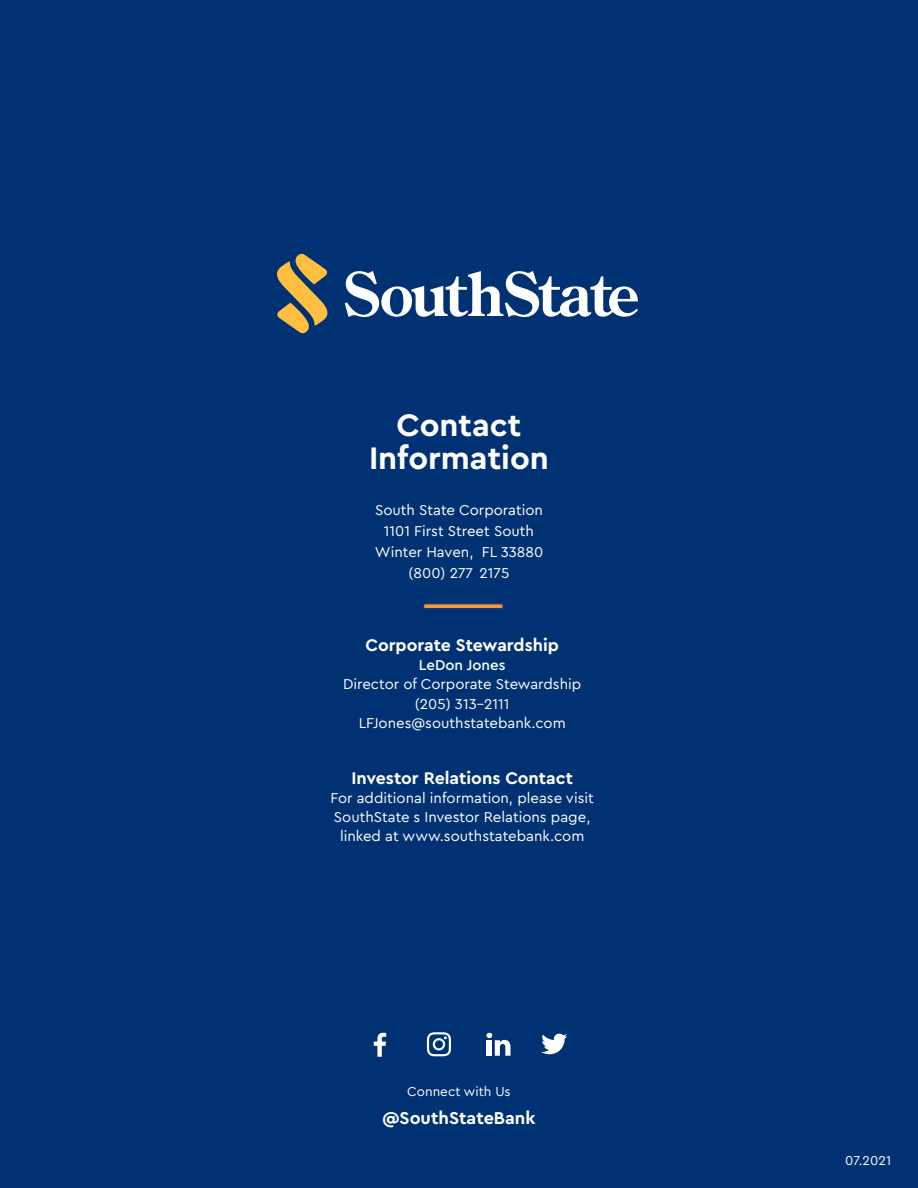
<style>
.page{position:relative;width:918px;height:1188px;background:#003273}
.page>*{position:absolute;margin:0;border:0;box-sizing:border-box;transform-origin:0 0}
.t1{font:700 32.55px/32.5px "Cera Pro";color:#fff;text-align:center}
.t2{font:700 18px "Cera Pro";color:#fff}
.t3{font:700 17.7px "Cera Pro";color:#fff}
.t4{font:15px/19px "Cera Pro";color:#fff;text-align:center}
.t5{font:500 15px "Cera Pro";color:#fff}
.t6{font:13.5px "Cera Pro";color:#fff}
</style>
<div class="page">
<svg style="left:423px;top:603px;width:81px;height:6px"></svg>
<svg style="left:345px;top:271px;width:293px;height:46px"></svg>
<svg style="left:277px;top:254px;width:51px;height:79px"></svg>
<svg style="left:374px;top:1033px;width:12px;height:24px"></svg>
<svg style="left:486px;top:1033px;width:25px;height:23px"></svg>
<svg style="left:541px;top:1034px;width:26px;height:20px"></svg>
<svg style="left:427px;top:1032px;width:24px;height:24px"></svg>
<h1 class="t1" style="left:369px;top:408px;width:181px">Contact<br>Information</h1>
<p class="t4" style="left:375px;top:498px;width:170px;line-height:21px">South State Corporation<br>1101 First Street South<br>Winter Haven, FL 33880 (800) 277 2175</p>
<h4 class="t3" style="left:365px;top:634px;width:195px">Corporate Stewardship</h4>
<p class="t5" style="left:419px;top:655px;width:88px">LeDon Jones</p>
<p class="t4" style="left:343px;top:674px;width:240px">Director of Corporate Stewardship (205) 313–2111<br>LFJones@southstatebank.com</p>
<h4 class="t3" style="left:351px;top:766px;width:223px">Investor Relations Contact</h4>
<p class="t4" style="left:331px;top:788px;width:265px">For additional information, please visit<br>SouthState s Investor Relations page, linked at www.southstatebank.com</p>
<p class="t6" style="left:407px;top:1083px;width:105px">Connect with Us</p>
<h4 class="t2" style="left:382px;top:1106px;width:155px">@SouthStateBank</h4>
<p class="t6" style="left:845px;top:1152px;width:47px">07.2021</p>
</div>
